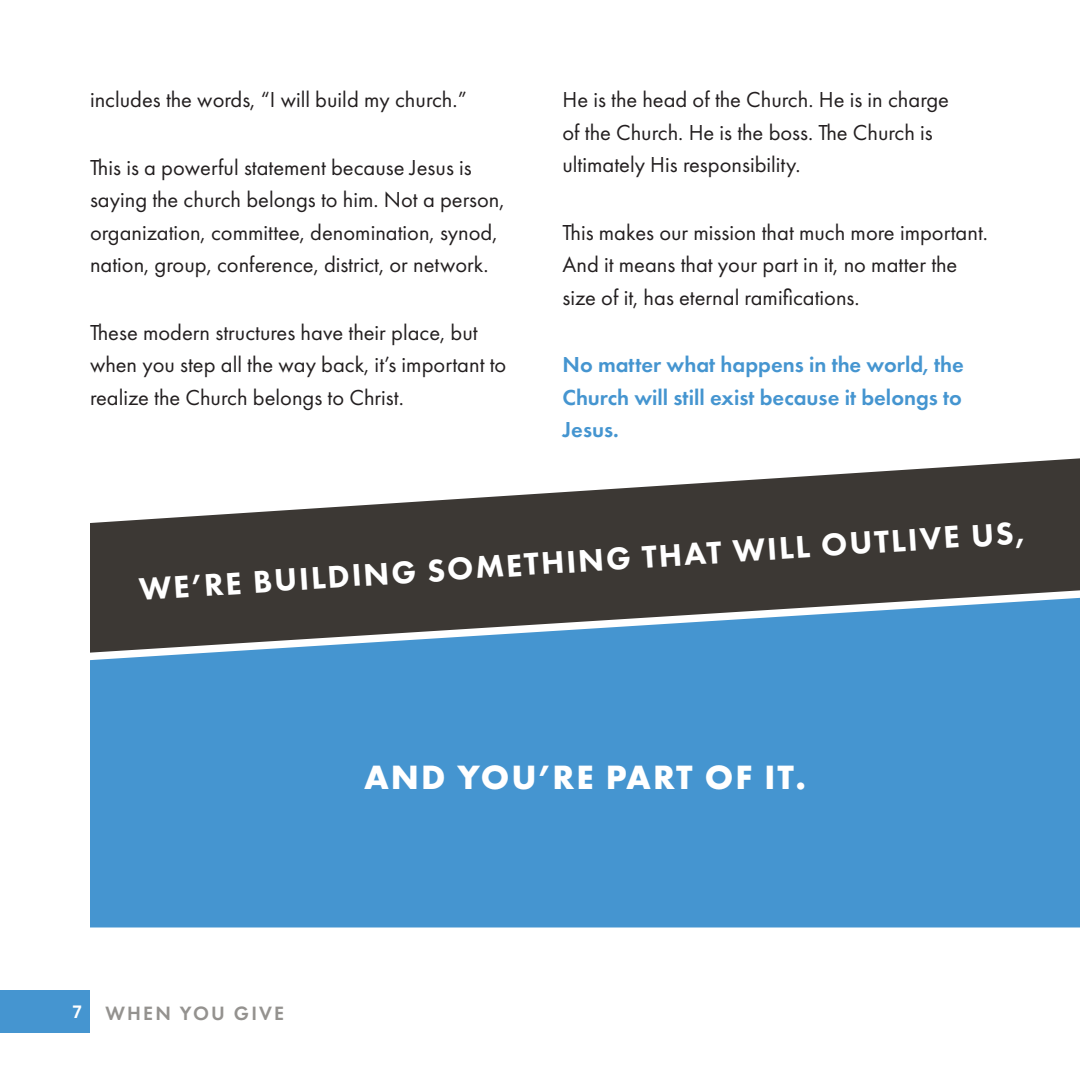
<style>
.page{position:relative;width:1080px;height:1080px;background:#fff}
.page>*{position:absolute;margin:0;border:0;box-sizing:border-box;transform-origin:0 0}
.t1{font:700 35px "Futura PT";letter-spacing:.06em;color:#fff}
.t2{font:800 32.5px "Futura PT";color:#fff}
.Body{font:22.5px/32.5px "Futura PT";color:#231f20}
.Body-2{font:600 22.5px/32.5px "Futura PT";color:#4595d0;text-align:justify}
.t3{font:600 20px "Futura PT";letter-spacing:.11em;color:#94928f}
.s1{font-family:"Effra";font-weight:500;color:#fff}
</style>
<div class="page">
<div style="left:90px;top:653px;width:990px;height:274px;background:#4595d0"></div>
<svg style="left:90px;top:458px;width:990px;height:195px;fill:#3c3834"></svg>
<div style="left:0;top:990px;width:90px;height:42px;background:#4595d0"></div>
<p class="Body" style="left:90px;top:83px;width:378px">includes the words, “I will build my church.”</p>
<p class="Body" style="left:90px;top:151px;width:416px">This is a powerful statement because Jesus is saying the church belongs to him. Not a person, organization, committee, denomination, synod, nation, group, conference, district, or network.</p>
<p class="Body" style="left:90px;top:316px;width:418px">These modern structures have their place, but when you step all the way back, it’s important to realize the Church belongs to Christ.</p>
<p class="Body" style="left:562px;top:83px;width:388px">He is the head of the Church. He is in charge of the Church. He is the boss. The Church is ultimately His responsibility.</p>
<p class="Body" style="left:562px;top:216px;width:427px">This makes our mission that much more important.<br>And it means that your part in it, no matter the size of it, has eternal ramifications.</p>
<p class="Body-2" style="left:562px;top:348px;width:403px">No matter what happens in the world, the Church will still exist because it belongs to Jesus.</p>
<h2 class="t2" style="left:138px;top:571px;width:889px;rotate:-4deg">WE’RE BUILDING SOMETHING THAT WILL OUTLIVE US,</h2>
<p class="t1" style="left:364px;top:755px;width:444px">AND YOU’RE PART OF IT.</p>
<p class="t3" style="left:72px;top:1001px;width:214px"><span class="s1">7</span> WHEN YOU GIVE</p>
</div>
